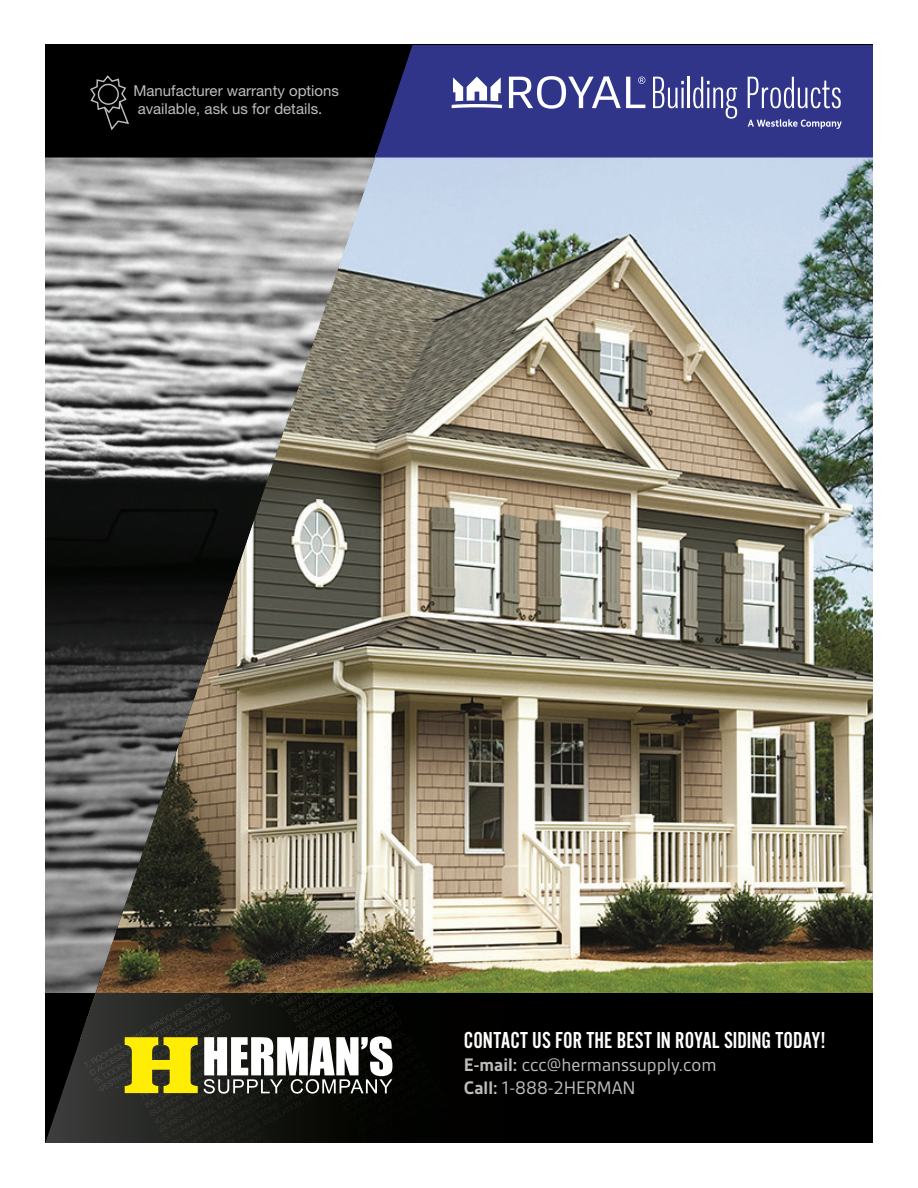
<style>
.page{position:relative;width:918px;height:1188px;background:#fff}
.page>*{position:absolute;margin:0;border:0;box-sizing:border-box;transform-origin:0 0}
.t1{font:24px "Alternate Got No 2 D";color:#fff}
.t2{font:19.5px/23.4px "Gesta";color:#bfbebe}
.t3{font:15px/18px "Helvetica Neue LT Std";color:#bfbebe}
.s1{font-weight:700}
</style>
<div class="page">
<div style="left:45px;top:45px;width:828px;height:1098px;background:#000"></div>
<img style="left:80px;top:157px;width:793px;height:836px">
<svg style="left:45px;top:1028px;width:39px;height:115px"></svg>
<div style="left:375px;top:45px;width:498px;height:113px;background:#30358a"></div>
<svg style="left:84px;top:899px;width:409px;height:244px"></svg>
<img style="left:45px;top:158px;width:330px;height:835px">
<svg style="left:452px;top:77px;width:50px;height:31px;background:#a1a3ca"></svg>
<svg style="left:653px;top:77px;width:31px;height:31px"></svg>
<hr style="left:688px;top:77px;width:2px;height:31px;background:#fff">
<svg style="left:693px;top:77px;width:44px;height:42px;background:#5d61a3"></svg>
<svg style="left:748px;top:77px;width:93px;height:31px;background:#6265a6"></svg>
<svg style="left:509px;top:76px;width:136px;height:33px;background:#7074ae"></svg>
<svg style="left:748px;top:119px;width:94px;height:10px"></svg>
<svg style="left:204px;top:1036px;width:189px;height:58px"></svg>
<svg style="left:125px;top:1037px;width:73px;height:56px;background:#c1b50f"></svg>
<svg style="left:90px;top:75px;width:39px;height:56px"></svg>
<p class="t3" style="left:133px;top:82px;width:207px">Manufacturer warranty options available, ask us for details.</p>
<p class="t1" style="left:464px;top:1027px;width:363px">CONTACT US FOR THE BEST IN ROYAL SIDING TODAY!</p>
<p class="t2" style="left:464px;top:1053px;width:254px"><span class="s1">E-mail:</span> ccc@hermanssupply.com<br><span class="s1">Call:</span> 1-888-2HERMAN</p>
</div>
